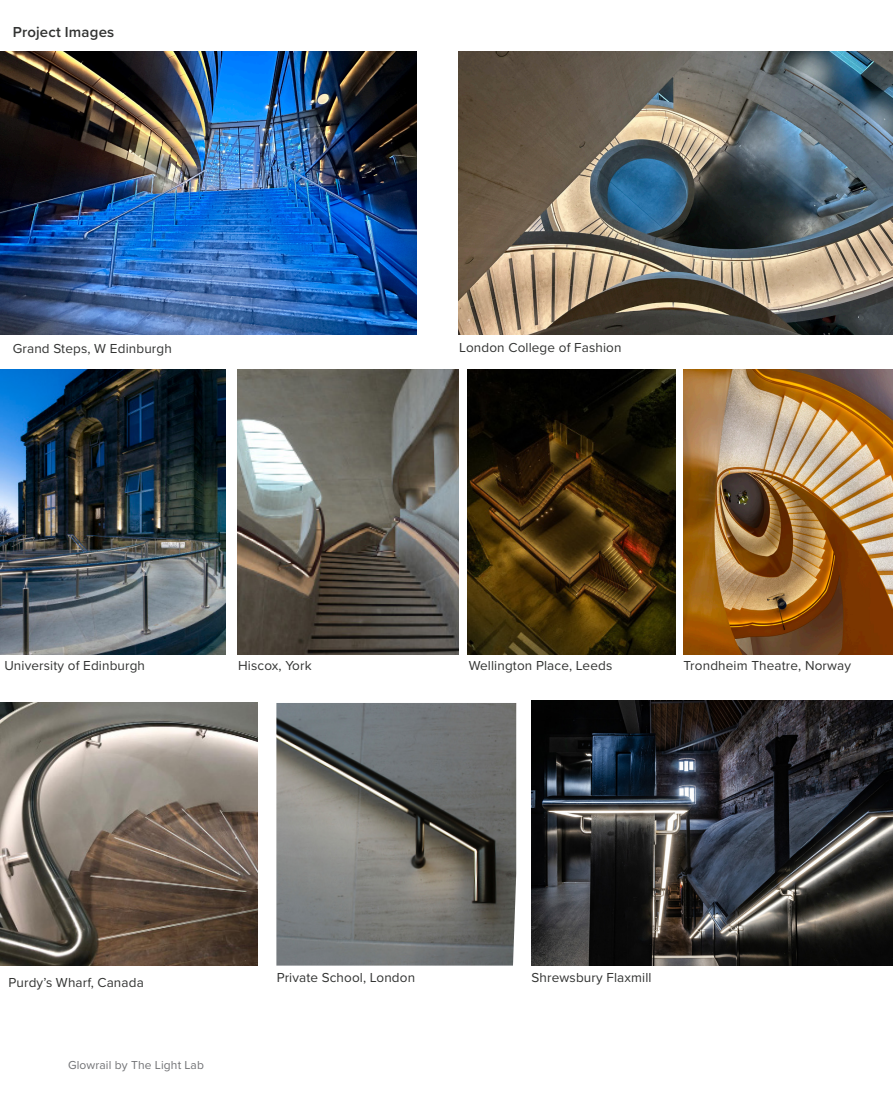
<style>
.page{position:relative;width:893px;height:1106px;background:#fff}
.page>*{position:absolute;margin:0;border:0;box-sizing:border-box;transform-origin:0 0}
.t1{font:600 15px "Proxima Nova";letter-spacing:.01em;color:#323332}
.t2{font:13.5px "Proxima Nova";letter-spacing:.01em;color:#323332}
.t3{font:12px "Proxima Nova";letter-spacing:.01em;color:#717275}
</style>
<div class="page">
<img style="left:276px;top:703px;width:240px;height:262px">
<img style="left:238px;top:369px;width:221px;height:285px">
<img style="left:531px;top:700px;width:362px;height:265px">
<img style="left:459px;top:51px;width:434px;height:284px">
<img style="left:0;top:703px;width:258px;height:262px">
<img style="left:0;top:369px;width:225px;height:285px">
<img style="left:684px;top:369px;width:208px;height:285px">
<img style="left:467px;top:369px;width:209px;height:285px">
<img style="left:0;top:51px;width:417px;height:284px">
<p class="t1" style="left:13px;top:20px;width:103px">Project Images</p>
<p class="t2" style="left:13px;top:338px;width:161px">Grand Steps, W Edinburgh</p>
<p class="t2" style="left:459px;top:337px;width:164px">London College of Fashion</p>
<p class="t2" style="left:4px;top:655px;width:142px">University of Edinburgh</p>
<p class="t2" style="left:238px;top:655px;width:75px">Hiscox, York</p>
<p class="t2" style="left:469px;top:655px;width:145px">Wellington Place, Leeds</p>
<p class="t2" style="left:684px;top:655px;width:169px">Trondheim Theatre, Norway</p>
<p class="t2" style="left:9px;top:972px;width:137px">Purdy’s Wharf, Canada</p>
<p class="t3" style="left:68px;top:1056px;width:137px">Glowrail by The Light Lab</p>
<p class="t2" style="left:277px;top:967px;width:140px">Private School, London</p>
<p class="t2" style="left:532px;top:967px;width:121px">Shrewsbury Flaxmill</p>
</div>
